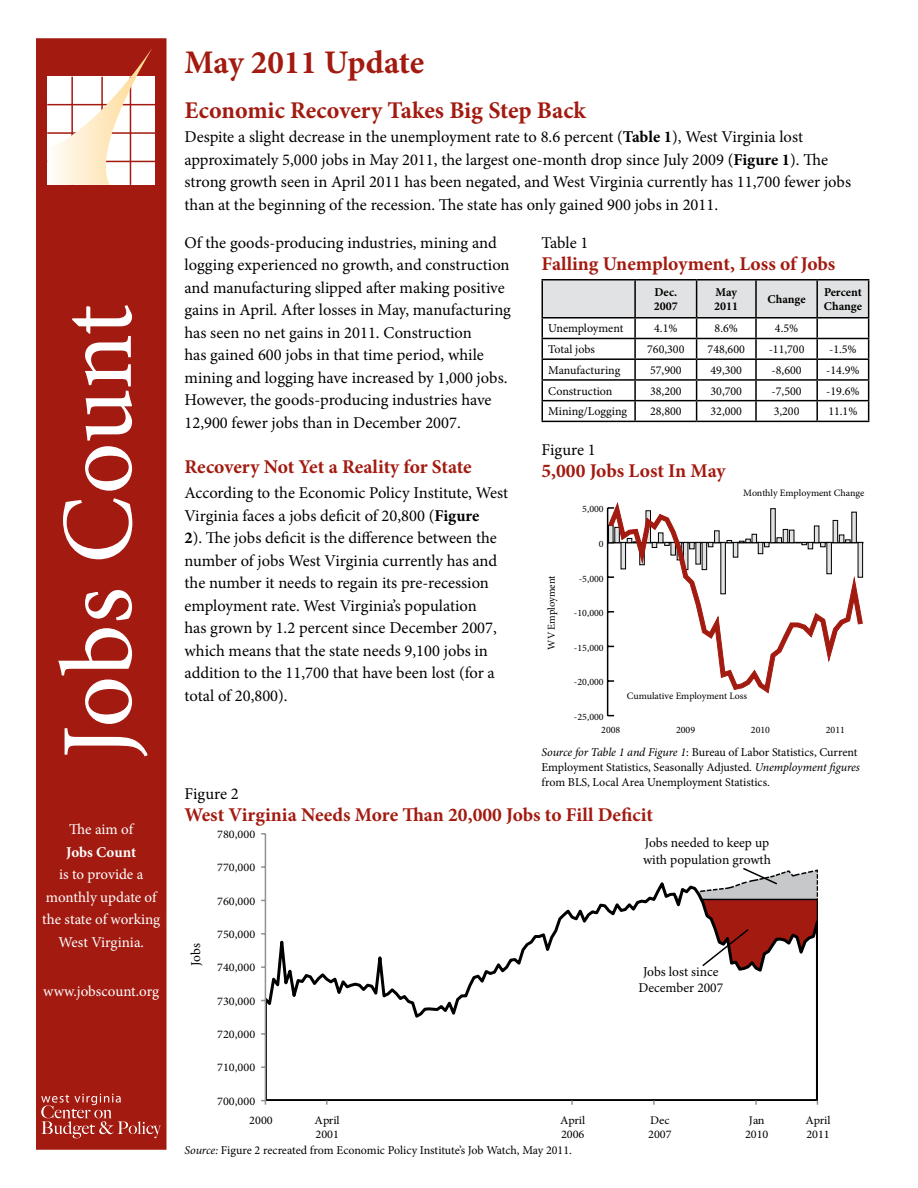
<style>
.page{position:relative;width:918px;height:1188px;background:#fff}
.page>*{position:absolute;margin:0;border:0;box-sizing:border-box;transform-origin:0 0}
.t1{font:102px "Minion Pro";letter-spacing:-.005em;color:#fff}
.t2{font:700 33px "Minion Pro";letter-spacing:-.005em;color:#a21a10}
.t3{font:700 24px "Minion Pro";color:#a21a10}
.t4{font:700 19.5px "Minion Pro";letter-spacing:-.005em;color:#a21a10}
.t5{font:16.5px/22.5px "Minion Pro";color:#000}
.t6{font:15px/22.5px "Minion Pro";letter-spacing:-.005em;color:#fff;text-align:center}
.t7{font:700 15px "Minion Pro";letter-spacing:-.005em;color:#fff}
.t8{font:13.5px/16.5px "Minion Pro";color:#000}
.t9{font:12px/15px "Minion Pro";color:#000}
.t10{font:700 12px/14.4px "Minion Pro";color:#000}
.t11{font:11.7px "Minion Pro";color:#000101;scale:1.05 1}
.t12{font:11.7px/14px "Minion Pro";color:#000;scale:1.05 1}
.t13{font:10.5px "Minion Pro";letter-spacing:-.005em;color:#000}
.t14{font:9.75px "Minion Pro";color:#000}
.s1{font-weight:700}
.s2{font-style:italic}
</style>
<div class="page">
<div style="left:36px;top:38px;width:130px;height:1112px;background:#a21a10"></div>
<svg style="left:41px;top:1094px;width:120px;height:44px"></svg>
<svg style="left:47px;top:49px;width:106px;height:136px"></svg>
<hr style="left:542px;top:279px;width:93px;height:1px;background:#000">
<hr style="left:635px;top:279px;width:62px;height:1px;background:#000">
<hr style="left:697px;top:279px;width:59px;height:1px;background:#000">
<hr style="left:756px;top:279px;width:61px;height:1px;background:#000">
<hr style="left:817px;top:279px;width:52px;height:1px;background:#000">
<svg style="left:542px;top:280px;width:327px;height:141px"></svg>
<hr style="left:542px;top:421px;width:93px;height:1px;background:#000">
<hr style="left:635px;top:421px;width:62px;height:1px;background:#000">
<hr style="left:697px;top:421px;width:59px;height:1px;background:#000">
<hr style="left:756px;top:421px;width:61px;height:1px;background:#000">
<hr style="left:817px;top:421px;width:52px;height:1px;background:#000">
<hr style="left:607px;top:508px;width:1px;height:208px;background:#000">
<svg style="left:608px;top:502px;width:255px;height:192px"></svg>
<svg style="left:266px;top:876px;width:386px;height:225px"></svg>
<hr style="left:265px;top:834px;width:1px;height:267px;background:#939291">
<svg style="left:261px;top:1100px;width:5px;height:5px"></svg>
<svg style="left:652px;top:868px;width:166px;height:237px"></svg>
<h1 class="t1" style="left:30px;top:759px;width:456px;rotate:-90deg">Jobs Count</h1>
<p class="t6" style="left:69px;top:818px;width:65px">The aim of</p>
<p class="t7" style="left:66px;top:842px;width:71px">Jobs Count</p>
<p class="t6" style="left:42px;top:863px;width:120px">is to provide a monthly update of the state of working<br>West Virginia.</p>
<p class="t6" style="left:43px;top:980px;width:117px">www.jobscount.org</p>
<h2 class="t2" style="left:184px;top:39px;width:241px">May 2011 Update</h2>
<h3 class="t3" style="left:184px;top:94px;width:403px">Economic Recovery Takes Big Step Back</h3>
<p class="t5" style="left:184px;top:126px;width:668px">Despite a slight decrease in the unemployment rate to 8.6 percent (<span class="s1">Table 1</span>), West Virginia lost approximately 5,000 jobs in May 2011, the largest one-month drop since July 2009 (<span class="s1">Figure 1</span>). The strong growth seen in April 2011 has been negated, and West Virginia currently has 11,700 fewer jobs than at the beginning of the recession. The state has only gained 900 jobs in 2011.</p>
<p class="t5" style="left:184px;top:231px;width:328px">Of the goods-producing industries, mining and logging experienced no growth, and construction and manufacturing slipped after making positive gains in April. After losses in May, manufacturing has seen no net gains in 2011. Construction<br>has gained 600 jobs in that time period, while mining and logging have increased by 1,000 jobs.<br>However, the goods-producing industries have 12,900 fewer jobs than in December 2007.</p>
<p class="t4" style="left:184px;top:453px;width:289px">Recovery Not Yet a Reality for State</p>
<p class="t5" style="left:184px;top:482px;width:325px">According to the Economic Policy Institute, West Virginia faces a jobs deficit of 20,800 (<span class="s1">Figure<br>2</span>). The jobs deficit is the difference between the number of jobs West Virginia currently has and the number it needs to regain its pre-recession employment rate. West Virginia’s population<br>has grown by 1.2 percent since December 2007, which means that the state needs 9,100 jobs in addition to the 11,700 that have been lost (for a total of 20,800).</p>
<p class="t5" style="left:542px;top:231px;width:48px">Table 1</p>
<p class="t4" style="left:542px;top:250px;width:295px">Falling Unemployment, Loss of Jobs</p>
<p class="t10" style="left:654px;top:285px;width:25px">Dec.<br>2007</p>
<p class="t10" style="left:714px;top:285px;width:25px">May<br>2011</p>
<p class="t10" style="left:767px;top:292px;width:40px">Change</p>
<p class="t10" style="left:824px;top:285px;width:40px">Percent<br>Change</p>
<p class="t9" style="left:548px;top:321px;width:77px">Unemployment</p>
<p class="t9" style="left:654px;top:321px;width:25px">4.1%</p>
<p class="t9" style="left:715px;top:321px;width:25px">8.6%</p>
<p class="t9" style="left:775px;top:321px;width:25px">4.5%</p>
<p class="t9" style="left:548px;top:342px;width:48px">Total jobs</p>
<p class="t9" style="left:647px;top:342px;width:39px">760,300</p>
<p class="t9" style="left:708px;top:342px;width:39px">748,600</p>
<p class="t9" style="left:769px;top:342px;width:37px">-11,700</p>
<p class="t9" style="left:829px;top:342px;width:29px">-1.5%</p>
<p class="t9" style="left:548px;top:363px;width:74px">Manufacturing</p>
<p class="t9" style="left:650px;top:363px;width:33px">57,900</p>
<p class="t9" style="left:711px;top:363px;width:33px">49,300</p>
<p class="t9" style="left:772px;top:363px;width:32px">-8,600</p>
<p class="t9" style="left:826px;top:363px;width:35px">-14.9%</p>
<p class="t9" style="left:548px;top:383px;width:66px">Construction</p>
<p class="t9" style="left:650px;top:383px;width:33px">38,200</p>
<p class="t9" style="left:711px;top:383px;width:33px">30,700</p>
<p class="t9" style="left:772px;top:383px;width:32px">-7,500</p>
<p class="t9" style="left:826px;top:383px;width:35px">-19.6%</p>
<p class="t9" style="left:548px;top:404px;width:81px">Mining/Logging</p>
<p class="t9" style="left:650px;top:404px;width:33px">28,800</p>
<p class="t9" style="left:711px;top:404px;width:33px">32,000</p>
<p class="t9" style="left:774px;top:404px;width:27px">3,200</p>
<p class="t9" style="left:828px;top:404px;width:31px">11.1%</p>
<p class="t5" style="left:542px;top:438px;width:56px">Figure 1</p>
<p class="t4" style="left:542px;top:457px;width:186px">5,000 Jobs Lost In May</p>
<p class="t14" style="left:582px;top:503px;width:23px">5,000</p>
<p class="t13" style="left:544px;top:650px;width:76px;rotate:-90deg">WV Employment</p>
<p class="t14" style="left:599px;top:537px;width:6px">0</p>
<p class="t14" style="left:579px;top:572px;width:26px">-5,000</p>
<p class="t14" style="left:574px;top:607px;width:31px">-10,000</p>
<p class="t14" style="left:574px;top:641px;width:31px">-15,000</p>
<p class="t14" style="left:574px;top:676px;width:31px">-20,000</p>
<p class="t14" style="left:743px;top:486px;width:122px">Monthly Employment Change</p>
<p class="t14" style="left:574px;top:710px;width:31px">-25,000</p>
<p class="t14" style="left:627px;top:690px;width:122px">Cumulative Employment Loss</p>
<p class="t14" style="left:601px;top:723px;width:21px">2008</p>
<p class="t14" style="left:676px;top:723px;width:21px">2009</p>
<p class="t14" style="left:751px;top:723px;width:21px">2010</p>
<p class="t14" style="left:826px;top:723px;width:21px">2011</p>
<p class="t9" style="left:542px;top:745px;width:320px"><span class="s2">Source for Table 1 and Figure 1</span>: Bureau of Labor Statistics, Current<br>Employment Statistics, Seasonally Adjusted. <span class="s2">Unemployment figures </span>from BLS, Local Area Unemployment Statistics.</p>
<p class="t5" style="left:184px;top:782px;width:56px">Figure 2</p>
<p class="t4" style="left:184px;top:801px;width:470px">West Virginia Needs More Than 20,000 Jobs to Fill Deficit</p>
<p class="t8" style="left:188px;top:966px;width:24px;rotate:-90deg">Jobs</p>
<p class="t11" style="left:217px;top:826px;width:38px">780,000</p>
<p class="t11" style="left:217px;top:860px;width:38px">770,000</p>
<p class="t11" style="left:217px;top:893px;width:38px">760,000</p>
<p class="t11" style="left:217px;top:926px;width:38px">750,000</p>
<p class="t11" style="left:217px;top:960px;width:38px">740,000</p>
<p class="t11" style="left:217px;top:993px;width:38px">730,000</p>
<p class="t11" style="left:217px;top:1026px;width:38px">720,000</p>
<p class="t11" style="left:217px;top:1060px;width:38px">710,000</p>
<p class="t11" style="left:217px;top:1093px;width:38px">700,000</p>
<p class="t8" style="left:643px;top:835px;width:129px">Jobs needed to keep up with population growth</p>
<p class="t8" style="left:638px;top:963px;width:86px;text-align:center">Jobs lost since<br>December 2007</p>
<p class="t12" style="left:249px;top:1114px;width:24px">2000</p>
<p class="t12" style="left:648px;top:1113px;width:24px">Dec<br>2007</p>
<p class="t12" style="left:745px;top:1114px;width:24px;text-align:center">Jan<br>2010</p>
<p class="t12" style="left:806px;top:1113px;width:25px">April<br>2011</p>
<p class="t12" style="left:315px;top:1114px;width:25px">April<br>2001</p>
<p class="t12" style="left:560px;top:1114px;width:25px">April<br>2006</p>
<p class="t9" style="left:184px;top:1142px;width:389px"><span class="s2">Source:</span> Figure 2 recreated from Economic Policy Institute’s Job Watch, May 2011.</p>
</div>
